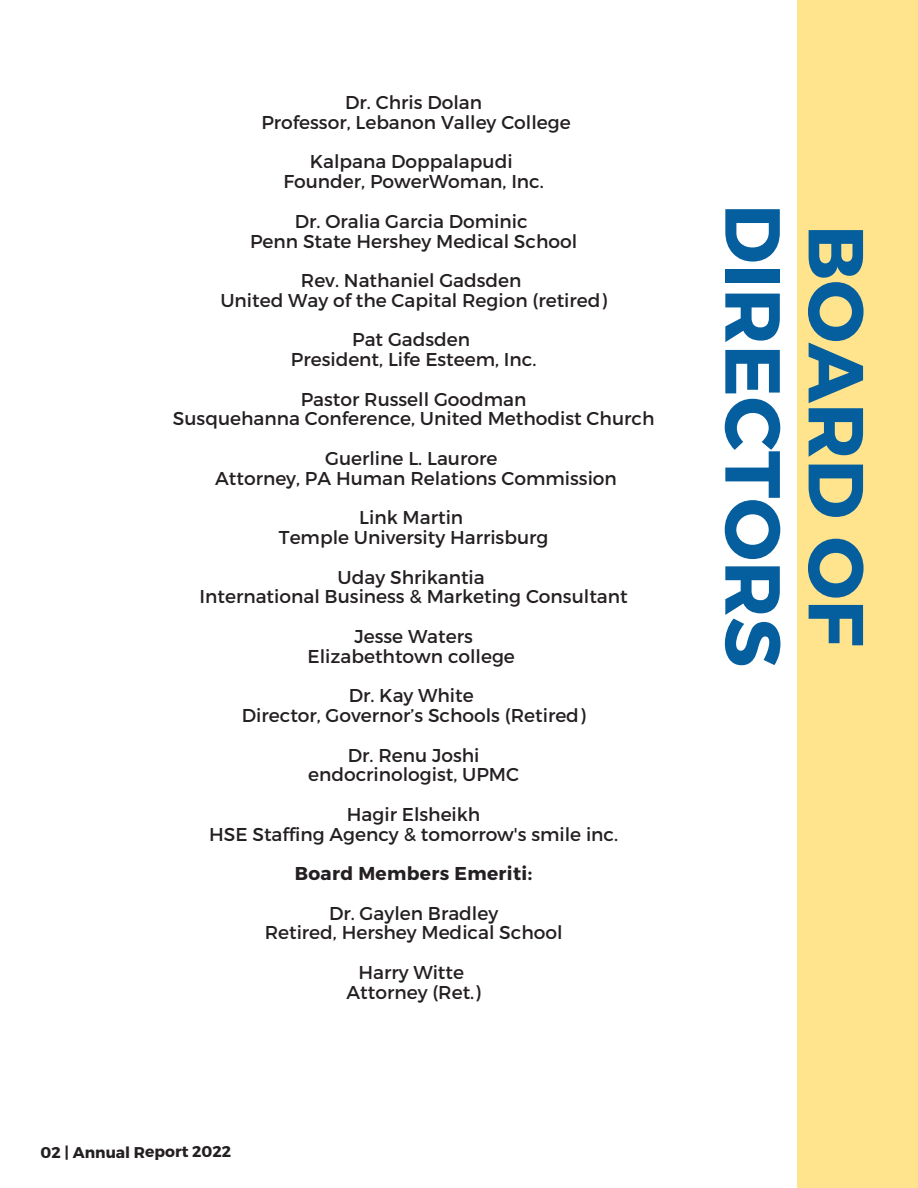
<style>
.page{position:relative;width:918px;height:1188px;background:#fff}
.page>*{position:absolute;margin:0;border:0;box-sizing:border-box;transform-origin:0 0}
.t1{font:700 77.85px/83.2px "Montserrat";color:#055e9d}
.t2{font:18.6px "Montserrat";color:#241f22}
.t3{font:700 18.6px "Montserrat";letter-spacing:.02em;color:#241f22}
.t4{font:700 15.6px "Montserrat";letter-spacing:-.005em;color:#241f22}
</style>
<div class="page">
<div style="left:797px;top:0;width:121px;height:1188px;background:#ffe48d"></div>
<p class="t2" style="left:345px;top:90px;width:138px">Dr. Chris Dolan</p>
<p class="t2" style="left:261px;top:110px;width:311px">Professor, Lebanon Valley College</p>
<p class="t2" style="left:310px;top:150px;width:204px">Kalpana Doppalapudi</p>
<p class="t2" style="left:283px;top:170px;width:262px">Founder, PowerWoman, Inc.</p>
<p class="t2" style="left:295px;top:209px;width:234px">Dr. Oralia Garcia Dominic</p>
<p class="t2" style="left:250px;top:229px;width:329px">Penn State Hershey Medical School</p>
<p class="t2" style="left:301px;top:268px;width:222px">Rev. Nathaniel Gadsden</p>
<p class="t2" style="left:220px;top:288px;width:388px">United Way of the Capital Region (retired)</p>
<p class="t2" style="left:352px;top:328px;width:120px">Pat Gadsden</p>
<p class="t2" style="left:291px;top:347px;width:247px">President, Life Esteem, Inc.</p>
<p class="t2" style="left:301px;top:387px;width:227px">Pastor Russell Goodman</p>
<p class="t2" style="left:173px;top:407px;width:483px">Susquehanna Conference, United Methodist Church</p>
<p class="t2" style="left:325px;top:446px;width:174px">Guerline L. Laurore</p>
<p class="t2" style="left:215px;top:466px;width:403px">Attorney, PA Human Relations Commission</p>
<p class="t2" style="left:359px;top:506px;width:106px">Link Martin</p>
<p class="t2" style="left:279px;top:525px;width:271px">Temple University Harrisburg</p>
<p class="t2" style="left:338px;top:565px;width:149px">Uday Shrikantia</p>
<p class="t2" style="left:200px;top:585px;width:430px">International Business &amp; Marketing Consultant</p>
<p class="t2" style="left:355px;top:624px;width:120px">Jesse Waters</p>
<p class="t2" style="left:308px;top:644px;width:209px">Elizabethtown college</p>
<p class="t2" style="left:349px;top:684px;width:127px">Dr. Kay White</p>
<p class="t2" style="left:242px;top:703px;width:345px">Director, Governor’s Schools (Retired)</p>
<p class="t2" style="left:348px;top:743px;width:133px">Dr. Renu Joshi</p>
<p class="t2" style="left:308px;top:763px;width:212px">endocrinologist, UPMC</p>
<p class="t2" style="left:347px;top:802px;width:135px">Hagir Elsheikh</p>
<p class="t2" style="left:209px;top:822px;width:411px">HSE Staffing Agency &amp; tomorrow's smile inc.</p>
<p class="t3" style="left:295px;top:861px;width:239px">Board Members Emeriti:</p>
<p class="t2" style="left:329px;top:901px;width:171px">Dr. Gaylen Bradley</p>
<p class="t2" style="left:265px;top:921px;width:299px">Retired, Hershey Medical School</p>
<p class="t2" style="left:358px;top:960px;width:107px">Harry Witte</p>
<p class="t4" style="left:41px;top:1142px;width:192px">02 | Annual Report 2022</p>
<p class="t2" style="left:347px;top:980px;width:136px">Attorney (Ret.)</p>
<p class="t1" style="left:882px;top:204px;width:465px;rotate:90deg">BOARD OF<br>DIRECTORS</p>
</div>
